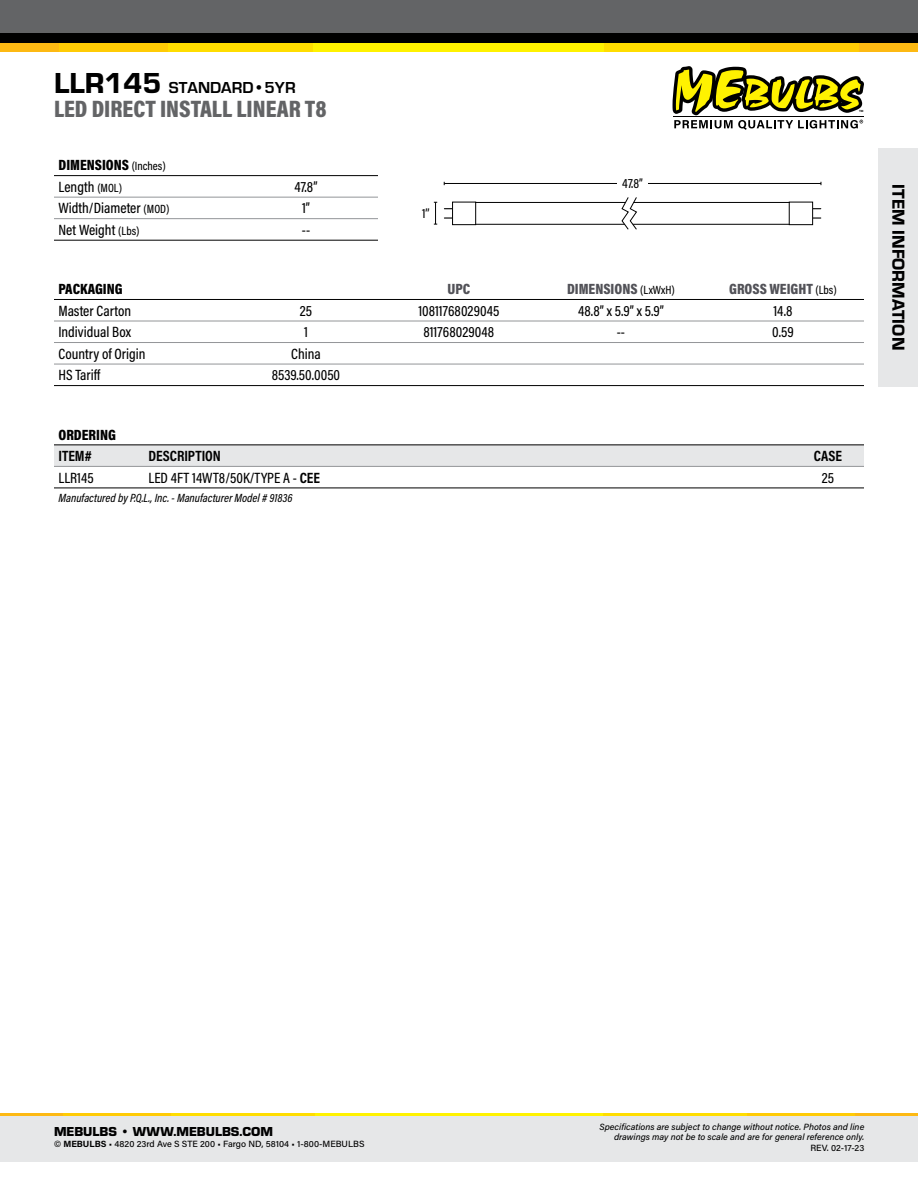
<style>
.page{position:relative;width:918px;height:1188px;background:#fff}
.page>*{position:absolute;margin:0;border:0;box-sizing:border-box;transform-origin:0 0}
.t1{font:900 24px "Acumin Pro Cond";color:#636466}
.t2{font:18px "Eurostile Hea";letter-spacing:.005em;color:#000}
.t3{font:700 16.5px "Eurostile";color:#000}
.t4{font:500 15px "Acumin Pro Cond";color:#000}
.t5{font:900 15px "Acumin Pro Cond";color:#525258}
.t6{font:900 15px "Acumin Pro Cond";color:#000}
.t7{font:700 15px "Acumin Pro Cond";color:#000}
.t8{font:900 13.5px "Eurostile";color:#000}
.t9{font:500 13.5px "Acumin Pro Cond";color:#000}
.t10{font:italic 500 12px "Acumin Pro Cond";color:#000}
.t11{font:italic 500 9px/10.5px "Acumin Pro";color:#000;text-align:right}
.t12{font:500 9px "Acumin Pro";color:#000}
.t13{font:700 3px "Acumin Pro";color:#000}
.s1{font-family:"Eurostile Hea";font-weight:400;font-size:30px}
.s2{font-weight:500;font-size:12px}
.s3{font-size:12px}
.s4{font-weight:500;font-size:12px;color:#000}
.s5{font-weight:700}
</style>
<div class="page">
<div style="left:0;top:42px;width:918px;height:10px;background:#fdb913"></div>
<div style="left:59px;top:42px;width:800px;height:10px;background:#ffcb05"></div>
<div style="left:168px;top:42px;width:582px;height:10px;background:#fd0"></div>
<div style="left:314px;top:42px;width:290px;height:10px;background:#fff200"></div>
<div style="left:0;top:1114px;width:918px;height:48px;background:#e6e7e8"></div>
<div style="left:0;top:33px;width:918px;height:10px;background:#000"></div>
<hr style="left:0;top:1113px;width:918px;height:2px;background:#fdb913">
<hr style="left:63px;top:1113px;width:792px;height:2px;background:#ffcb05">
<hr style="left:171px;top:1113px;width:576px;height:2px;background:#fd0">
<hr style="left:315px;top:1113px;width:288px;height:2px;background:#fff200">
<svg style="left:673px;top:66px;width:191px;height:64px"></svg>
<hr style="left:673px;top:116px;width:190px;height:1px;background:#000">
<div style="left:0;top:0;width:918px;height:33px;background:#636466"></div>
<hr style="left:54px;top:321px;width:180px;height:1px;background:#939598">
<hr style="left:234px;top:321px;width:144px;height:1px;background:#939598">
<hr style="left:378px;top:321px;width:162px;height:1px;background:#939598">
<hr style="left:540px;top:321px;width:162px;height:1px;background:#939598">
<hr style="left:702px;top:321px;width:162px;height:1px;background:#939598">
<hr style="left:54px;top:342px;width:180px;height:1px;background:#939598">
<hr style="left:234px;top:342px;width:144px;height:1px;background:#939598">
<hr style="left:378px;top:342px;width:162px;height:1px;background:#939598">
<hr style="left:540px;top:342px;width:162px;height:1px;background:#939598">
<hr style="left:702px;top:342px;width:162px;height:1px;background:#939598">
<hr style="left:54px;top:364px;width:180px;height:1px;background:#939598">
<hr style="left:234px;top:364px;width:144px;height:1px;background:#939598">
<hr style="left:378px;top:364px;width:162px;height:1px;background:#939598">
<hr style="left:540px;top:364px;width:162px;height:1px;background:#939598">
<hr style="left:702px;top:364px;width:162px;height:1px;background:#939598">
<hr style="left:54px;top:299px;width:180px;height:1px;background:#000">
<hr style="left:234px;top:299px;width:144px;height:1px;background:#000">
<hr style="left:378px;top:299px;width:162px;height:1px;background:#000">
<hr style="left:540px;top:299px;width:162px;height:1px;background:#000">
<hr style="left:702px;top:299px;width:162px;height:1px;background:#000">
<hr style="left:54px;top:385px;width:180px;height:1px;background:#000">
<hr style="left:234px;top:385px;width:144px;height:1px;background:#000">
<hr style="left:378px;top:385px;width:162px;height:1px;background:#000">
<hr style="left:540px;top:385px;width:162px;height:1px;background:#000">
<hr style="left:702px;top:385px;width:162px;height:1px;background:#000">
<svg style="left:54px;top:445px;width:810px;height:21px;background:#e1e2e3"></svg>
<hr style="left:54px;top:466px;width:90px;height:1px;background:#939598">
<hr style="left:144px;top:466px;width:648px;height:1px;background:#939598">
<hr style="left:792px;top:466px;width:72px;height:1px;background:#939598">
<hr style="left:54px;top:444px;width:90px;height:1px;background:#000">
<hr style="left:144px;top:444px;width:648px;height:1px;background:#000">
<hr style="left:792px;top:444px;width:72px;height:1px;background:#000">
<hr style="left:54px;top:488px;width:90px;height:1px;background:#000">
<hr style="left:144px;top:488px;width:648px;height:1px;background:#000">
<hr style="left:792px;top:488px;width:72px;height:1px;background:#000">
<div style="left:878px;top:148px;width:40px;height:238px;background:#e6e7e8"></div>
<hr style="left:54px;top:197px;width:180px;height:1px;background:#939598">
<hr style="left:234px;top:197px;width:144px;height:1px;background:#939598">
<hr style="left:54px;top:218px;width:180px;height:1px;background:#939598">
<hr style="left:234px;top:218px;width:144px;height:1px;background:#939598">
<hr style="left:54px;top:175px;width:180px;height:1px;background:#000">
<hr style="left:234px;top:175px;width:144px;height:1px;background:#000">
<hr style="left:54px;top:240px;width:180px;height:1px;background:#000">
<hr style="left:234px;top:240px;width:144px;height:1px;background:#000">
<svg style="left:434px;top:202px;width:3px;height:23px"></svg>
<hr style="left:444px;top:183px;width:377px;height:1px;background:#000">
<div style="left:617px;top:176px;width:31px;height:15px;background:#fff"></div>
<svg style="left:444px;top:217px;width:8px;height:2px"></svg>
<div style="left:475px;top:202px;width:315px;height:22px;border:1px solid #000"></div>
<div style="left:452px;top:202px;width:24px;height:23px;border:1px solid #000"></div>
<svg style="left:622px;top:197px;width:15px;height:33px"></svg>
<svg style="left:813px;top:217px;width:8px;height:2px"></svg>
<div style="left:789px;top:202px;width:24px;height:23px;border:1px solid #000"></div>
<p class="t3" style="left:54px;top:75px;width:243px"><span class="s1">LLR145</span> STANDARD•5YR</p>
<p class="t1" style="left:54px;top:93px;width:274px">LED DIRECT INSTALL LINEAR T8</p>
<p class="t6" style="left:58px;top:155px;width:109px">DIMENSIONS <span class="s2">(Inches)</span></p>
<p class="t4" style="left:58px;top:177px;width:65px">Length <span class="s3">(MOL)</span></p>
<p class="t4" style="left:295px;top:177px;width:24px">47.8”</p>
<p class="t4" style="left:58px;top:199px;width:112px">Width/Diameter <span class="s3">(MOD)</span></p>
<p class="t4" style="left:302px;top:199px;width:9px">1”</p>
<p class="t4" style="left:59px;top:220px;width:82px">Net Weight <span class="s3">(Lbs)</span></p>
<p class="t4" style="left:302px;top:220px;width:10px">--</p>
<p class="t9" style="left:422px;top:205px;width:9px">1’’</p>
<p class="t9" style="left:622px;top:175px;width:22px">47.8”</p>
<p class="t6" style="left:58px;top:279px;width:66px">PACKAGING</p>
<p class="t5" style="left:448px;top:279px;width:24px">UPC</p>
<p class="t5" style="left:567px;top:279px;width:109px">DIMENSIONS <span class="s4">(LxWxH)</span></p>
<p class="t5" style="left:729px;top:279px;width:109px">GROSS WEIGHT <span class="s4">(Lbs)</span></p>
<p class="t4" style="left:58px;top:301px;width:74px">Master Carton</p>
<p class="t4" style="left:300px;top:301px;width:14px">25</p>
<p class="t4" style="left:418px;top:301px;width:83px">10811768029045</p>
<p class="t4" style="left:578px;top:301px;width:87px">48.8” x 5.9” x 5.9”</p>
<p class="t4" style="left:773px;top:301px;width:21px">14.8</p>
<p class="t4" style="left:58px;top:322px;width:74px">Individual Box</p>
<p class="t4" style="left:304px;top:322px;width:5px">1</p>
<p class="t4" style="left:424px;top:322px;width:72px">811768029048</p>
<p class="t4" style="left:617px;top:322px;width:10px">--</p>
<p class="t4" style="left:772px;top:322px;width:23px">0.59</p>
<p class="t4" style="left:58px;top:344px;width:88px">Country of Origin</p>
<p class="t4" style="left:291px;top:344px;width:31px">China</p>
<p class="t4" style="left:58px;top:365px;width:43px">HS Tariff</p>
<p class="t4" style="left:272px;top:365px;width:70px">8539.50.0050</p>
<p class="t13" style="left:859px;top:109px;width:6px">TM</p>
<p class="t6" style="left:58px;top:425px;width:59px">ORDERING</p>
<p class="t7" style="left:58px;top:446px;width:35px">ITEM#</p>
<p class="t7" style="left:148px;top:446px;width:74px">DESCRIPTION</p>
<p class="t7" style="left:814px;top:446px;width:30px">CASE</p>
<p class="t4" style="left:58px;top:468px;width:37px">LLR145</p>
<p class="t4" style="left:148px;top:468px;width:173px">LED 4FT 14WT8/50K/TYPE A - <span class="s5">CEE</span></p>
<p class="t4" style="left:822px;top:468px;width:14px">25</p>
<p class="t10" style="left:58px;top:490px;width:236px">Manufactured by P.Q.L., Inc. - Manufacturer Model # 91836</p>
<p class="t2" style="left:911px;top:184px;width:168px;rotate:90deg">ITEM INFORMATION</p>
<p class="t8" style="left:54px;top:1122px;width:221px">MEBULBS <span class="s5">•</span> WWW.MEBULBS.COM</p>
<p class="t12" style="left:54px;top:1138px;width:312px">© <span class="s5">MEBULBS</span> • 4820 23rd Ave S STE 200 • Fargo ND, 58104 • 1-800-MEBULBS</p>
<p class="t11" style="left:600px;top:1121px;width:266px">Specifications are subject to change without notice. Photos and line drawings may not be to scale and are for general reference only.</p>
<p class="t12" style="left:810px;top:1142px;width:55px">REV. 02-17-23</p>
</div>
